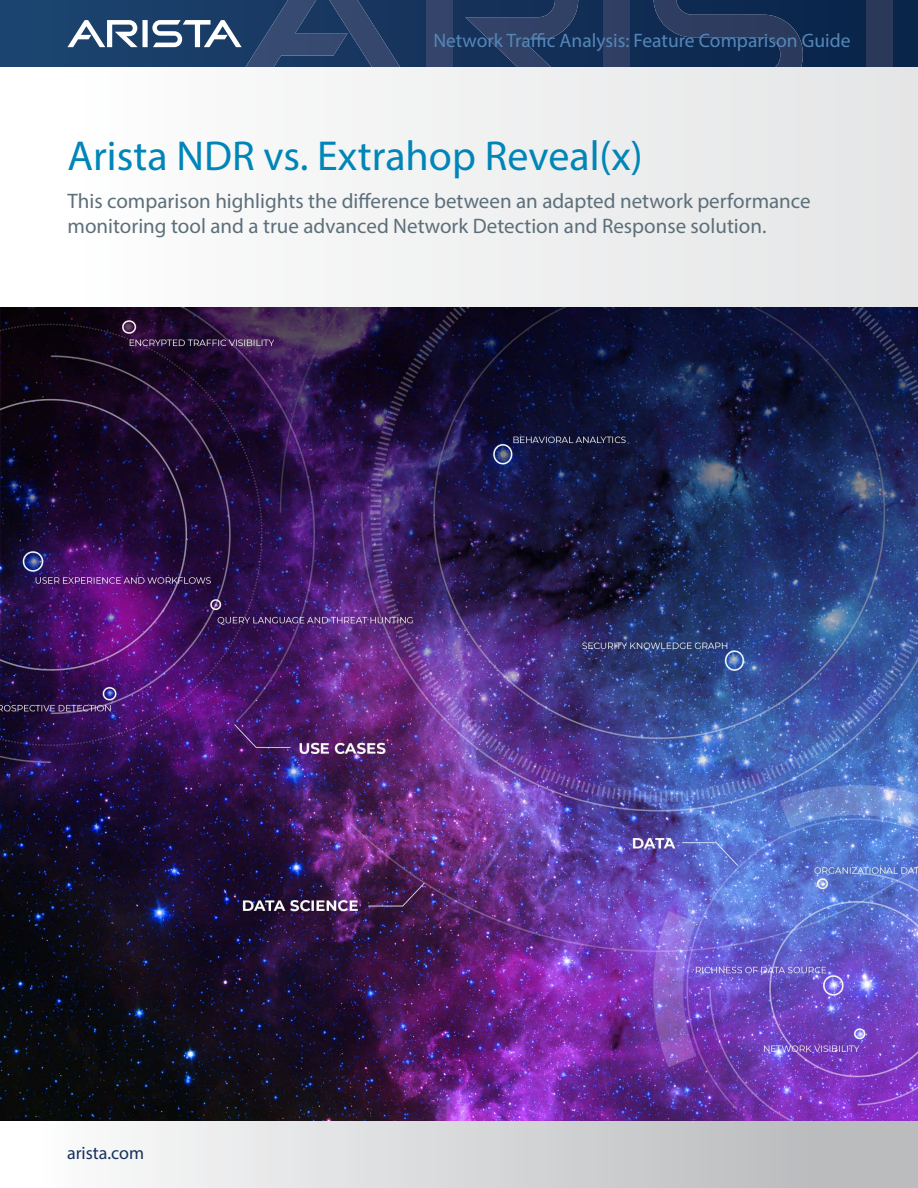
<style>
.page{position:relative;width:918px;height:1188px;background:#fff}
.page>*{position:absolute;margin:0;border:0;box-sizing:border-box;transform-origin:0 0}
.t1{font:42px "Myriad Pro";color:#0085b8}
.t2{font:21px/25.2px "Myriad Pro";color:#5d6f7a}
.t3{font:19.5px "Myriad Pro";color:#5487b8}
.t4{font:18px "Myriad Pro";color:#16325c}
</style>
<div class="page">
<svg style="left:0;top:0;width:918px;height:68px;background:#15345b"></svg>
<div style="left:426px;top:0;width:26px;height:68px;background:#34446a"></div>
<svg style="left:465px;top:0;width:113px;height:68px;background:#253b61"></svg>
<svg style="left:67px;top:0;width:333px;height:68px;background:#365277"></svg>
<div style="left:604px;top:0;width:26px;height:68px;background:#2f3f63"></div>
<svg style="left:654px;top:0;width:149px;height:68px;background:#1e3458"></svg>
<div style="left:867px;top:0;width:26px;height:68px;background:#2a385a"></div>
<div style="left:0;top:1120px;width:918px;height:68px;background:linear-gradient(to right,#fff,#b3b5b7)"></div>
<img style="left:0;top:307px;width:918px;height:813px">
<div style="left:0;top:68px;width:918px;height:239px;background:linear-gradient(to right,#fff,#e4e5e6)"></div>
<p class="t3" style="left:433px;top:29px;width:419px">Network Traffic Analysis: Feature Comparison Guide</p>
<h1 class="t1" style="left:68px;top:130px;width:577px">Arista NDR vs. Extrahop Reveal(x)</h1>
<p class="t2" style="left:68px;top:188px;width:745px">This comparison highlights the difference between an adapted network performance monitoring tool and a true advanced Network Detection and Response solution.</p>
<p class="t4" style="left:67px;top:1142px;width:79px">arista.com</p>
</div>
